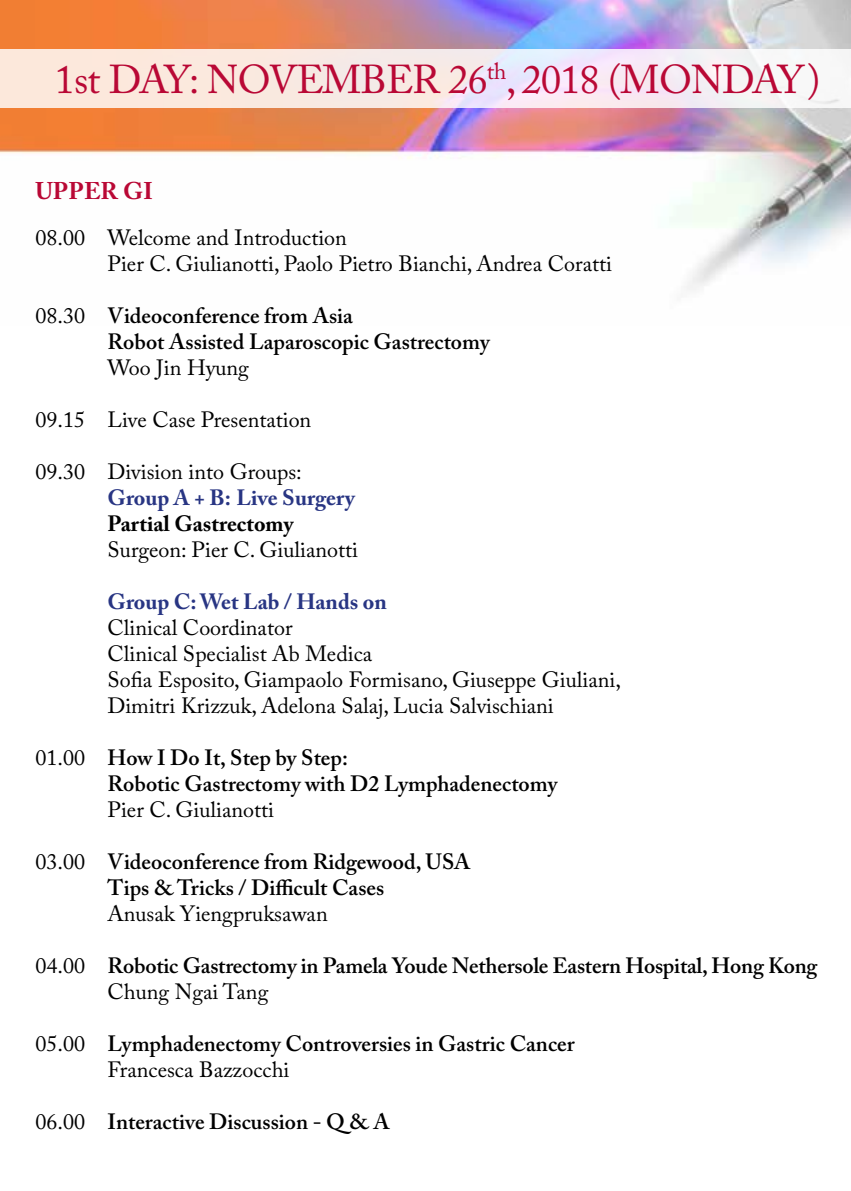
<style>
.page{position:relative;width:851px;height:1191px;background:#fff}
.page>*{position:absolute;margin:0;border:0;box-sizing:border-box;transform-origin:0 0}
.t1{font:40px "Adobe Caslon Pro";letter-spacing:-.02em;color:#b90835}
.t2{font:700 24px "Adobe Caslon Pro";color:#b90835}
.t3{font:600 22px/26px "Adobe Caslon Pro";color:#000}
.t4{font:22px/26px "Adobe Caslon Pro";color:#000}
.t5{font:700 22px "Adobe Caslon Pro";color:#283583}
.t6{font:700 22px "Adobe Caslon Pro";color:#000}
.s1{font-weight:400}
</style>
<div class="page">
<img style="left:0;top:0;width:850px;height:290px">
<svg style="left:0;top:49px;width:850px;height:59px"></svg>
<h1 class="t1" style="left:55px;top:56px;width:766px">1st DAY: NOVEMBER 26<sup>th</sup>, 2018 (MONDAY)</h1>
<p class="t2" style="left:35px;top:176px;width:119px">UPPER GI</p>
<p class="t4" style="left:107px;top:224px;width:506px;text-indent:-72px">08.00 Welcome and Introduction<br>Pier C. Giulianotti, Paolo Pietro Bianchi, Andrea Coratti</p>
<p class="t3" style="left:107px;top:302px;width:384px;text-indent:-72px"><span class="s1">08.30</span> Videoconference from Asia<br>Robot Assisted Laparoscopic Gastrectomy</p>
<p class="t4" style="left:107px;top:354px;width:143px">Woo Jin Hyung</p>
<p class="t4" style="left:35px;top:406px;width:277px">09.15 Live Case Presentation</p>
<p class="t4" style="left:35px;top:458px;width:268px">09.30 Division into Groups:</p>
<p class="t5" style="left:107px;top:484px;width:249px">Group A + B: Live Surgery</p>
<p class="t6" style="left:107px;top:510px;width:187px">Partial Gastrectomy</p>
<p class="t4" style="left:107px;top:536px;width:252px">Surgeon: Pier C. Giulianotti</p>
<p class="t5" style="left:107px;top:588px;width:281px">Group C: Wet Lab / Hands on</p>
<p class="t4" style="left:107px;top:614px;width:515px">Clinical Coordinator<br>Clinical Specialist Ab Medica<br>Sofia Esposito, Giampaolo Formisano, Giuseppe Giuliani, Dimitri Krizzuk, Adelona Salaj, Lucia Salvischiani</p>
<p class="t3" style="left:107px;top:744px;width:451px;text-indent:-72px"><span class="s1">01.00</span> How I Do It, Step by Step:<br>Robotic Gastrectomy with D2 Lymphadenectomy</p>
<p class="t4" style="left:107px;top:796px;width:168px">Pier C. Giulianotti</p>
<p class="t3" style="left:107px;top:848px;width:364px;text-indent:-72px"><span class="s1">03.00</span> Videoconference from Ridgewood, USA<br>Tips &amp; Tricks / Difficult Cases</p>
<p class="t4" style="left:107px;top:900px;width:222px">Anusak Yiengpruksawan</p>
<p class="t3" style="left:107px;top:952px;width:711px;text-indent:-72px"><span class="s1">04.00</span> Robotic Gastrectomy in Pamela Youde Nethersole Eastern Hospital, Hong Kong<br><span class="s1">Chung Ngai Tang</span></p>
<p class="t3" style="left:107px;top:1030px;width:468px;text-indent:-72px"><span class="s1">05.00</span> Lymphadenectomy Controversies in Gastric Cancer<br><span class="s1">Francesca Bazzocchi</span></p>
<p class="t3" style="left:35px;top:1108px;width:356px"><span class="s1">06.00</span> Interactive Discussion - Q &amp; A</p>
</div>
